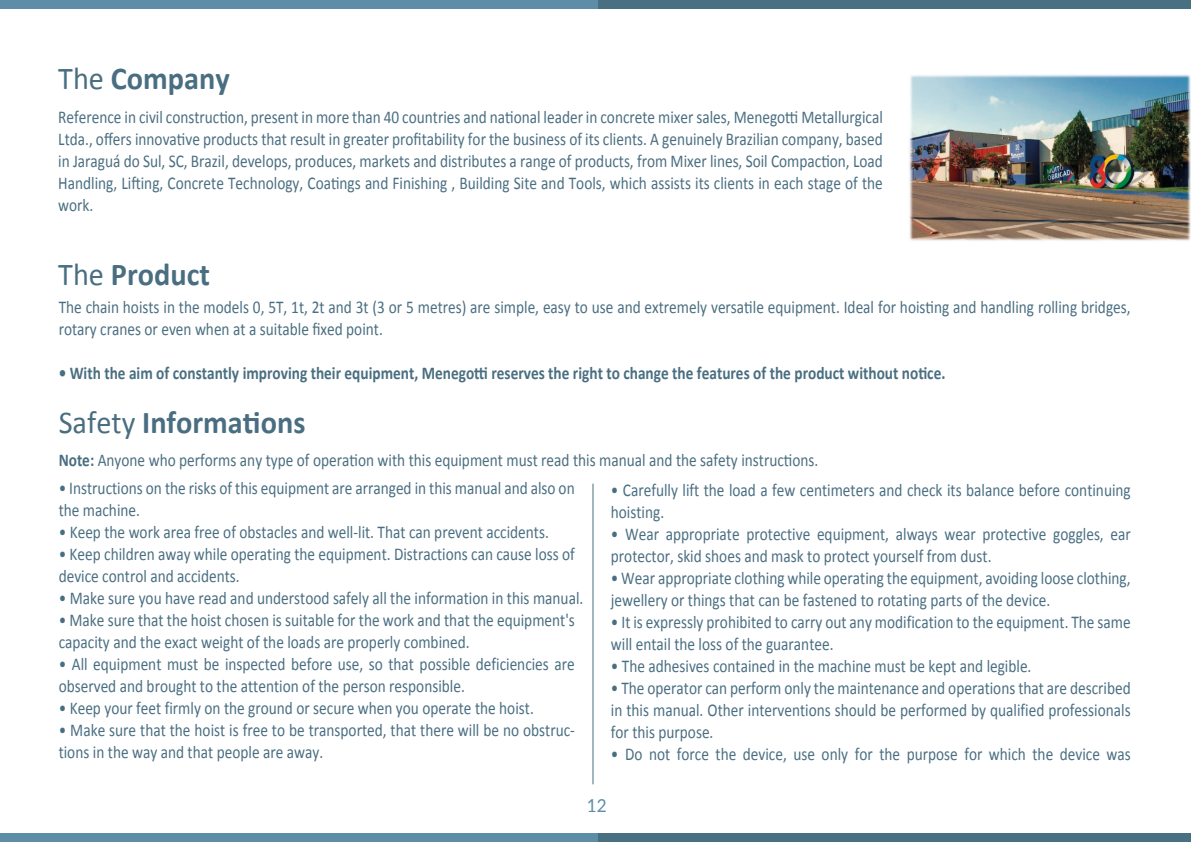
<style>
.page{position:relative;width:1191px;height:842px;background:#fff}
.page>*{position:absolute;margin:0;border:0;box-sizing:border-box;transform-origin:0 0}
.t1{font:700 32px "Calibri";color:#4a6e81;scale:.95 1}
.t2{font:18px/22px "Calibri";color:#4a6e81;scale:.85 1}
.t3{font:700 18px "Calibri";color:#4a6e81;scale:.85 1}
.t4{font:18px "Lato";color:#5e8ea7;scale:.95 1}
.s1{font-weight:400}
.s2{font-weight:700}
</style>
<div class="page">
<div style="left:595px;top:0;width:596px;height:8px;background:#496f82"></div>
<div style="left:0;top:0;width:598px;height:8px;background:#5e8ea7"></div>
<div style="left:595px;top:834px;width:596px;height:8px;background:#496f82"></div>
<div style="left:0;top:834px;width:598px;height:8px;background:#5e8ea7"></div>
<hr style="left:592px;top:484px;width:1px;height:300px;background:#496f82">
<img style="left:909px;top:74px;width:282px;height:167px">
<h1 class="t1" style="left:58px;top:58px;width:182px"><span class="s1">The</span> Company</h1>
<p class="t2" style="left:58px;top:106px;width:971px;text-align:justify">Reference in civil construction, present in more than 40 countries and national leader in concrete mixer sales, Menegotti Metallurgical Ltda., offers innovative products that result in greater profitability for the business of its clients. A genuinely Brazilian company, based in Jaraguá do Sul, SC, Brazil, develops, produces, markets and distributes a range of products, from Mixer lines, Soil Compaction, Load Handling, Lifting, Concrete Technology, Coatings and Finishing , Building Site and Tools, which assists its clients in each stage of the work.</p>
<h1 class="t1" style="left:58px;top:254px;width:161px"><span class="s1">The</span> Product</h1>
<p class="t2" style="left:59px;top:296px;width:1262px">The chain hoists in the models 0, 5T, 1t, 2t and 3t (3 or 5 metres) are simple, easy to use and extremely versatile equipment. Ideal for hoisting and handling rolling bridges, rotary cranes or even when at a suitable fixed point.</p>
<p class="t3" style="left:59px;top:361px;width:1044px">• With the aim of constantly improving their equipment, Menegotti reserves the right to change the features of the product without notice.</p>
<h1 class="t1" style="left:59px;top:402px;width:261px"><span class="s1">Safety</span> Informations</h1>
<p class="t2" style="left:59px;top:449px;width:895px"><span class="s2">Note:</span> Anyone who performs any type of operation with this equipment must read this manual and the safety instructions.</p>
<p class="t2" style="left:59px;top:477px;width:608px">• Instructions on the risks of this equipment are arranged in this manual and also on the machine.</p>
<p class="t2" style="left:59px;top:521px;width:578px">• Keep the work area free of obstacles and well-lit. That can prevent accidents.</p>
<p class="t2" style="left:59px;top:543px;width:608px">• Keep children away while operating the equipment. Distractions can cause loss of device control and accidents.</p>
<p class="t2" style="left:59px;top:587px;width:619px">• Make sure you have read and understood safely all the information in this manual.</p>
<p class="t2" style="left:59px;top:609px;width:608px">• Make sure that the hoist chosen is suitable for the work and that the equipment's capacity and the exact weight of the loads are properly combined.</p>
<p class="t2" style="left:59px;top:653px;width:608px">• All equipment must be inspected before use, so that possible deficiencies are observed and brought to the attention of the person responsible.</p>
<p class="t2" style="left:59px;top:697px;width:560px">• Keep your feet firmly on the ground or secure when you operate the hoist.</p>
<p class="t2" style="left:59px;top:719px;width:609px">• Make sure that the hoist is free to be transported, that there will be no obstruc&shy;tions in the way and that people are away.</p>
<p class="t2" style="left:611px;top:479px;width:613px">• Carefully lift the load a few centimeters and check its balance before continuing hoisting.</p>
<p class="t2" style="left:611px;top:523px;width:613px">• Wear appropriate protective equipment, always wear protective goggles, ear protector, skid shoes and mask to protect yourself from dust.</p>
<p class="t2" style="left:611px;top:567px;width:613px">• Wear appropriate clothing while operating the equipment, avoiding loose clothing, jewellery or things that can be fastened to rotating parts of the device.</p>
<p class="t2" style="left:611px;top:611px;width:613px">• It is expressly prohibited to carry out any modification to the equipment. The same will entail the loss of the guarantee.</p>
<p class="t2" style="left:611px;top:655px;width:496px">• The adhesives contained in the machine must be kept and legible.</p>
<p class="t2" style="left:611px;top:677px;width:613px;text-align:justify">• The operator can perform only the maintenance and operations that are described in this manual. Other interventions should be performed by qualified professionals for this purpose.</p>
<p class="t2" style="left:611px;top:743px;width:613px">• Do not force the device, use only for the purpose for which the device was</p>
<p class="t4" style="left:587px;top:793px;width:22px">12</p>
</div>
